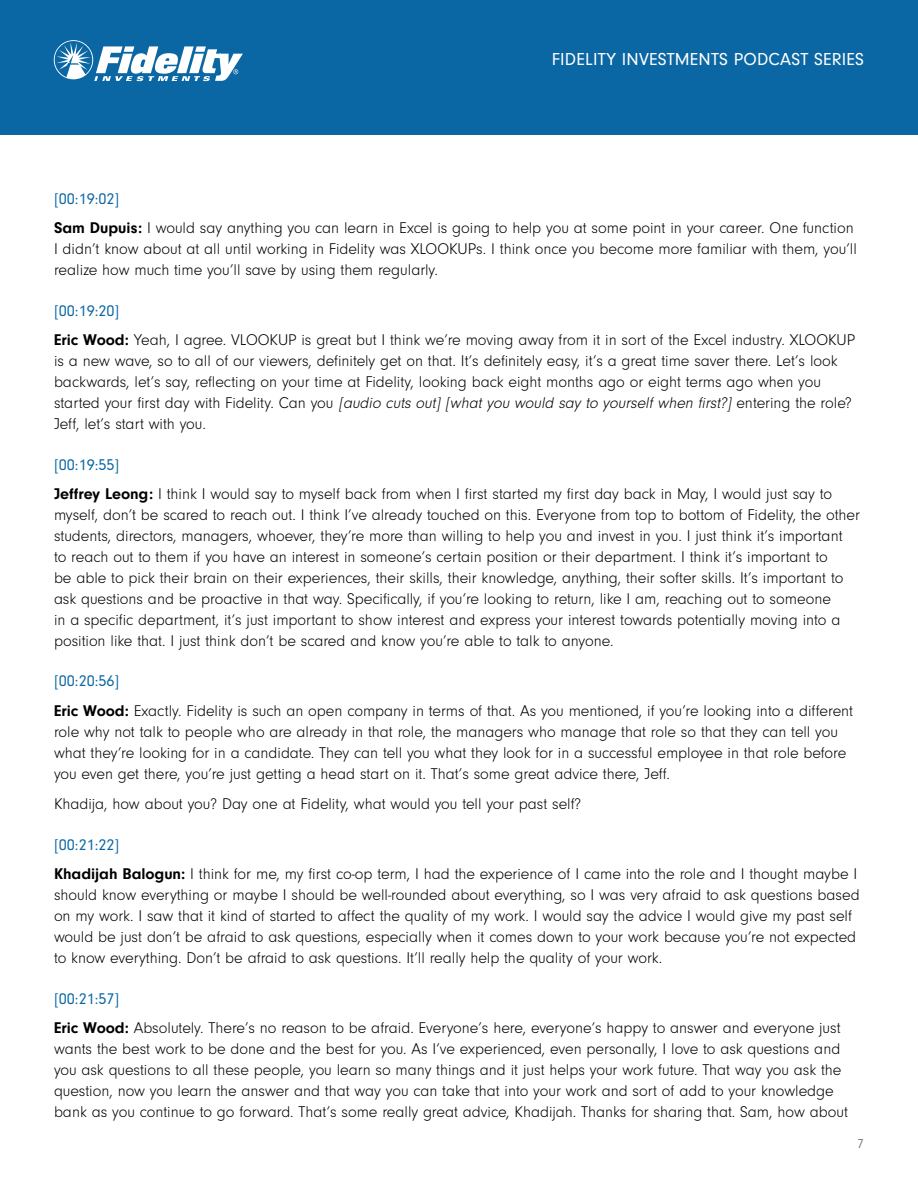
<style>
.page{position:relative;width:918px;height:1188px;background:#fff}
.page>*{position:absolute;margin:0;border:0;box-sizing:border-box;transform-origin:0 0}
.t1{font:18px "Neuzeit Gro";letter-spacing:.01em;color:#fff}
.t2{font:300 16.2px/21px "Neuzeit Gro";color:#000}
.t3{font:300 13.5px "Neuzeit Gro";color:#58595b}
.s1{font-weight:400;color:#0b67a3}
.s2{font-weight:700}
.s3{font-style:italic}
</style>
<div class="page">
<div style="left:0;top:0;width:918px;height:135px;background:#0b67a3"></div>
<svg style="left:54px;top:40px;width:189px;height:41px"></svg>
<p class="t1" style="left:552px;top:49px;width:314px">FIDELITY INVESTMENTS PODCAST SERIES</p>
<p class="t2" style="left:54px;top:185px;width:801px;line-height:29.2px"><span class="s1">[00:19:02]<br></span><span class="s2">Sam Dupuis:</span> I would say anything you can learn in Excel is going to help you at some point in your career. One function</p>
<p class="t2" style="left:54px;top:239px;width:804px">I didn’t know about at all until working in Fidelity was XLOOKUPs. I think once you become more familiar with them, you’ll realize how much time you’ll save by using them regularly.</p>
<p class="t2" style="left:54px;top:296px;width:803px;line-height:29.2px"><span class="s1">[00:19:20]<br></span><span class="s2">Eric Wood:</span> Yeah, I agree. VLOOKUP is great but I think we’re moving away from it in sort of the Excel industry. XLOOKUP</p>
<p class="t2" style="left:54px;top:351px;width:799px">is a new wave, so to all of our viewers, definitely get on that. It’s definitely easy, it’s a great time saver there. Let’s look backwards, let’s say, reflecting on your time at Fidelity, looking back eight months ago or eight terms ago when you started your first day with Fidelity. Can you <span class="s3">[audio cuts out] [what you would say to yourself when first?]</span> entering the role?<br>Jeff, let’s start with you.</p>
<p class="t2" style="left:54px;top:450px;width:780px;line-height:29.2px"><span class="s1">[00:19:55]<br></span><span class="s2">Jeffrey Leong:</span> I think I would say to myself back from when I first started my first day back in May, I would just say to</p>
<p class="t2" style="left:54px;top:504px;width:808px">myself, don’t be scared to reach out. I think I’ve already touched on this. Everyone from top to bottom of Fidelity, the other students, directors, managers, whoever, they’re more than willing to help you and invest in you. I just think it’s important<br>to reach out to them if you have an interest in someone’s certain position or their department. I think it’s important to<br>be able to pick their brain on their experiences, their skills, their knowledge, anything, their softer skills. It’s important to ask questions and be proactive in that way. Specifically, if you’re looking to return, like I am, reaching out to someone<br>in a specific department, it’s just important to show interest and express your interest towards potentially moving into a position like that. I just think don’t be scared and know you’re able to talk to anyone.</p>
<p class="t2" style="left:54px;top:667px;width:801px;line-height:29.2px"><span class="s1">[00:20:56]<br></span><span class="s2">Eric Wood:</span> Exactly. Fidelity is such an open company in terms of that. As you mentioned, if you’re looking into a different</p>
<p class="t2" style="left:54px;top:721px;width:794px">role why not talk to people who are already in that role, the managers who manage that role so that they can tell you what they’re looking for in a candidate. They can tell you what they look for in a successful employee in that role before you even get there, you’re just getting a head start on it. That’s some great advice there, Jeff.</p>
<p class="t2" style="left:54px;top:794px;width:529px">Khadija, how about you? Day one at Fidelity, what would you tell your past self?</p>
<p class="t2" style="left:54px;top:830px;width:805px;line-height:29.2px"><span class="s1">[00:21:22]<br></span><span class="s2">Khadijah Balogun:</span> I think for me, my first co-op term, I had the experience of I came into the role and I thought maybe I</p>
<p class="t2" style="left:54px;top:885px;width:807px">should know everything or maybe I should be well-rounded about everything, so I was very afraid to ask questions based on my work. I saw that it kind of started to affect the quality of my work. I would say the advice I would give my past self would be just don’t be afraid to ask questions, especially when it comes down to your work because you’re not expected to know everything. Don’t be afraid to ask questions. It’ll really help the quality of your work.</p>
<p class="t2" style="left:54px;top:984px;width:788px;line-height:29.2px"><span class="s1">[00:21:57]<br></span><span class="s2">Eric Wood:</span> Absolutely. There’s no reason to be afraid. Everyone’s here, everyone’s happy to answer and everyone just</p>
<p class="t2" style="left:54px;top:1038px;width:796px">wants the best work to be done and the best for you. As I’ve experienced, even personally, I love to ask questions and you ask questions to all these people, you learn so many things and it just helps your work future. That way you ask the question, now you learn the answer and that way you can take that into your work and sort of add to your knowledge bank as you continue to go forward. That’s some really great advice, Khadijah. Thanks for sharing that. Sam, how about</p>
<p class="t3" style="left:857px;top:1137px;width:8px">7</p>
</div>
